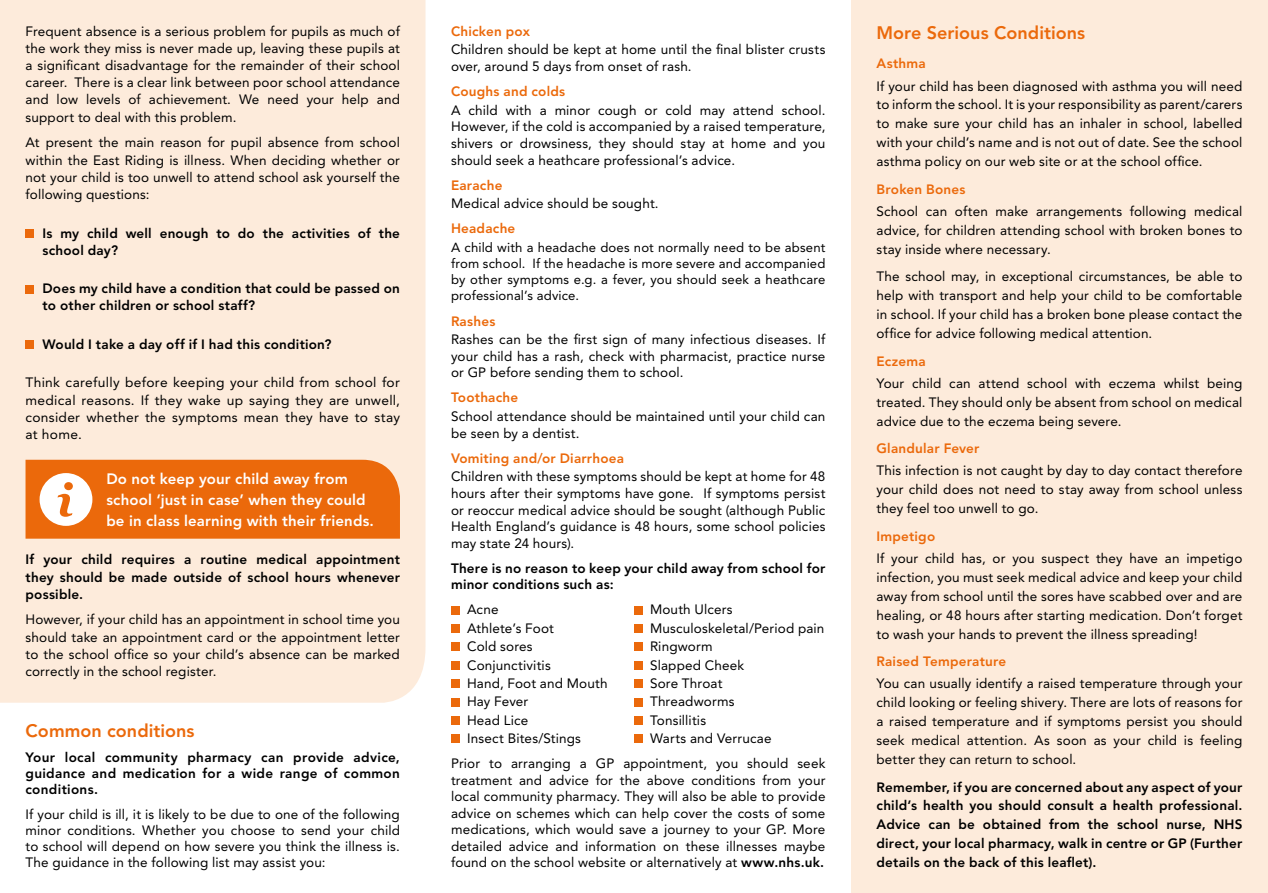
<style>
.page{position:relative;width:1268px;height:893px;background:#fff}
.page>*{position:absolute;margin:0;border:0;box-sizing:border-box;transform-origin:0 0}
.t1{font:800 18px "Avenir";color:#eb690b}
.t2{font:800 15px/21px "Avenir";letter-spacing:.01em;color:#fff}
.t3{font:13.5px/18.9px "Avenir";letter-spacing:.01em;color:#000;text-align:justify}
.t4{font:800 13.5px/18.9px "Avenir";letter-spacing:.015em;color:#000;text-align:justify}
.t5{font:800 13.5px "Avenir";letter-spacing:.015em;color:#eb690b}
.t6{font:13.2px/16.2px "Avenir";letter-spacing:.015em;color:#000;text-align:justify}
.s1{font-weight:800}
</style>
<div class="page">
<div style="left:0;top:0;width:425px;height:703px;background:#fdebdb"></div>
<div style="left:850px;top:0;width:417px;height:893px;background:#fdebdb"></div>
<div style="left:451px;top:606px;width:8px;height:8px;background:#eb690b"></div>
<div style="left:634px;top:606px;width:8px;height:8px;background:#eb690b"></div>
<div style="left:451px;top:624px;width:8px;height:9px;background:#eb690b"></div>
<div style="left:634px;top:624px;width:8px;height:9px;background:#eb690b"></div>
<div style="left:451px;top:643px;width:8px;height:8px;background:#eb690b"></div>
<div style="left:634px;top:643px;width:8px;height:8px;background:#eb690b"></div>
<div style="left:451px;top:661px;width:8px;height:8px;background:#eb690b"></div>
<div style="left:634px;top:661px;width:8px;height:8px;background:#eb690b"></div>
<div style="left:451px;top:679px;width:8px;height:9px;background:#eb690b"></div>
<div style="left:634px;top:679px;width:8px;height:9px;background:#eb690b"></div>
<div style="left:451px;top:698px;width:8px;height:8px;background:#eb690b"></div>
<div style="left:634px;top:698px;width:8px;height:8px;background:#eb690b"></div>
<div style="left:451px;top:716px;width:8px;height:9px;background:#eb690b"></div>
<div style="left:634px;top:716px;width:8px;height:9px;background:#eb690b"></div>
<div style="left:451px;top:734px;width:8px;height:9px;background:#eb690b"></div>
<div style="left:634px;top:734px;width:8px;height:9px;background:#eb690b"></div>
<div style="left:26px;top:229px;width:8px;height:9px;background:#eb690b"></div>
<div style="left:26px;top:285px;width:8px;height:8px;background:#eb690b"></div>
<div style="left:26px;top:340px;width:8px;height:9px;background:#eb690b"></div>
<svg style="left:26px;top:460px;width:374px;height:79px;background:#ec741e"></svg>
<p class="t3" style="left:26px;top:22px;width:376px;line-height:17.2px">Frequent absence is a serious problem for pupils as much of the work they miss is never made up, leaving these pupils at a significant disadvantage for the remainder of their school career. There is a clear link between poor school attendance and low levels of achievement. We need your help and support to deal with this problem.</p>
<p class="t3" style="left:26px;top:134px;width:376px;line-height:17.2px">At present the main reason for pupil absence from school within the East Riding is illness. When deciding whether or not your child is too unwell to attend school ask yourself the following questions:</p>
<p class="t4" style="left:43px;top:224px;width:359px;line-height:17.2px">Is my child well enough to do the activities of the school day?</p>
<p class="t4" style="left:43px;top:280px;width:359px;line-height:17.2px">Does my child have a condition that could be passed on to other children or school staff?</p>
<p class="t4" style="left:43px;top:335px;width:290px">Would I take a day off if I had this condition?</p>
<p class="t3" style="left:26px;top:374px;width:376px;line-height:17.2px">Think carefully before keeping your child from school for medical reasons. If they wake up saying they are unwell, consider whether the symptoms mean they have to stay at home.</p>
<p class="t2" style="left:106px;top:468px;width:269px">Do not keep your child away from school ‘just in case’ when they could be in class learning with their friends.</p>
<p class="t4" style="left:26px;top:551px;width:376px;line-height:17.2px">If your child requires a routine medical appointment they should be made outside of school hours whenever possible.</p>
<p class="t3" style="left:26px;top:611px;width:376px;line-height:17.2px">However, if your child has an appointment in school time you should take an appointment card or the appointment letter to the school office so your child’s absence can be marked correctly in the school register.</p>
<h1 class="t1" style="left:26px;top:720px;width:170px">Common conditions</h1>
<p class="t4" style="left:26px;top:749px;width:376px;line-height:16.2px">Your local community pharmacy can provide advice, guidance and medication for a wide range of common conditions.</p>
<p class="t3" style="left:26px;top:806px;width:376px;line-height:16.2px">If your child is ill, it is likely to be due to one of the following minor conditions. Whether you choose to send your child to school will depend on how severe you think the illness is.<br>The guidance in the following list may assist you:</p>
<p class="t5" style="left:451px;top:23px;width:80px">Chicken pox</p>
<p class="t3" style="left:451px;top:42px;width:376px;line-height:16.5px">Children should be kept at home until the final blister crusts over, around 5 days from onset of rash.</p>
<p class="t5" style="left:451px;top:83px;width:116px">Coughs and colds</p>
<p class="t3" style="left:451px;top:102px;width:376px;line-height:16.5px">A child with a minor cough or cold may attend school.<br>However, if the cold is accompanied by a raised temperature, shivers or drowsiness, they should stay at home and you should seek a heathcare professional’s advice.</p>
<p class="t5" style="left:451px;top:177px;width:53px">Earache</p>
<p class="t3" style="left:451px;top:194px;width:209px">Medical advice should be sought.</p>
<p class="t5" style="left:451px;top:221px;width:66px">Headache</p>
<p class="t6" style="left:451px;top:239px;width:376px">A child with a headache does not normally need to be absent from school. If the headache is more severe and accompanied by other symptoms e.g. a fever, you should seek a heathcare professional’s advice.</p>
<p class="t5" style="left:451px;top:313px;width:46px">Rashes</p>
<p class="t3" style="left:451px;top:331px;width:376px;line-height:16.5px">Rashes can be the first sign of many infectious diseases. If your child has a rash, check with pharmacist, practice nurse or GP before sending them to school.</p>
<p class="t5" style="left:451px;top:390px;width:69px">Toothache</p>
<p class="t3" style="left:451px;top:408px;width:376px;line-height:16.5px">School attendance should be maintained until your child can be seen by a dentist.</p>
<p class="t5" style="left:451px;top:450px;width:174px">Vomiting and/or Diarrhoea</p>
<p class="t3" style="left:451px;top:469px;width:376px;line-height:16.5px">Children with these symptoms should be kept at home for 48 hours after their symptoms have gone. If symptoms persist or reoccur medical advice should be sought (although Public Health England’s guidance is 48 hours, some school policies may state 24 hours).</p>
<p class="t4" style="left:451px;top:560px;width:376px;line-height:16.5px">There is no reason to keep your child away from school for minor conditions such as:</p>
<p class="t3" style="left:467px;top:600px;width:33px">Acne</p>
<p class="t3" style="left:650px;top:600px;width:84px">Mouth Ulcers</p>
<p class="t3" style="left:467px;top:619px;width:88px">Athlete’s Foot</p>
<p class="t3" style="left:650px;top:619px;width:176px">Musculoskeletal/Period pain</p>
<p class="t3" style="left:467px;top:637px;width:67px">Cold sores</p>
<p class="t3" style="left:650px;top:637px;width:64px">Ringworm</p>
<p class="t3" style="left:467px;top:655px;width:85px">Conjunctivitis</p>
<p class="t3" style="left:650px;top:655px;width:96px">Slapped Cheek</p>
<p class="t3" style="left:467px;top:674px;width:142px">Hand, Foot and Mouth</p>
<p class="t3" style="left:650px;top:674px;width:74px">Sore Throat</p>
<p class="t3" style="left:467px;top:692px;width:63px">Hay Fever</p>
<p class="t3" style="left:650px;top:692px;width:86px">Threadworms</p>
<p class="t3" style="left:467px;top:710px;width:63px">Head Lice</p>
<p class="t3" style="left:650px;top:710px;width:58px">Tonsillitis</p>
<p class="t3" style="left:467px;top:729px;width:115px">Insect Bites/Stings</p>
<p class="t3" style="left:451px;top:726px;width:376px;line-height:25px;text-indent:199px">Warts and Verrucae<br>Prior to arranging a GP appointment, you should seek</p>
<p class="t3" style="left:451px;top:772px;width:376px;line-height:16.5px">treatment and advice for the above conditions from your local community pharmacy. They will also be able to provide advice on schemes which can help cover the costs of some medications, which would save a journey to your GP. More detailed advice and information on these illnesses maybe found on the school website or alternatively at <span class="s1">www.nhs.uk.</span></p>
<h1 class="t1" style="left:876px;top:22px;width:210px">More Serious Conditions</h1>
<p class="t5" style="left:876px;top:56px;width:51px">Asthma</p>
<p class="t3" style="left:876px;top:76px;width:367px">If your child has been diagnosed with asthma you will need to inform the school. It is your responsibility as parent/carers to make sure your child has an inhaler in school, labelled with your child’s name and is not out of date. See the school asthma policy on our web site or at the school office.</p>
<p class="t5" style="left:876px;top:181px;width:90px">Broken Bones</p>
<p class="t3" style="left:876px;top:202px;width:367px">School can often make arrangements following medical advice, for children attending school with broken bones to stay inside where necessary.</p>
<p class="t3" style="left:876px;top:267px;width:367px">The school may, in exceptional circumstances, be able to help with transport and help your child to be comfortable in school. If your child has a broken bone please contact the office for advice following medical attention.</p>
<p class="t5" style="left:876px;top:353px;width:51px">Eczema</p>
<p class="t3" style="left:876px;top:374px;width:367px">Your child can attend school with eczema whilst being treated. They should only be absent from school on medical advice due to the eczema being severe.</p>
<p class="t5" style="left:876px;top:440px;width:104px">Glandular Fever</p>
<p class="t3" style="left:876px;top:461px;width:367px">This infection is not caught by day to day contact therefore your child does not need to stay away from school unless they feel too unwell to go.</p>
<p class="t5" style="left:876px;top:528px;width:60px">Impetigo</p>
<p class="t3" style="left:876px;top:549px;width:367px">If your child has, or you suspect they have an impetigo infection, you must seek medical advice and keep your child away from school until the sores have scabbed over and are healing, or 48 hours after starting medication. Don’t forget to wash your hands to prevent the illness spreading!</p>
<p class="t5" style="left:876px;top:653px;width:131px">Raised Temperature</p>
<p class="t3" style="left:876px;top:674px;width:367px">You can usually identify a raised temperature through your child looking or feeling shivery. There are lots of reasons for a raised temperature and if symptoms persist you should seek medical attention. As soon as your child is feeling better they can return to school.</p>
<p class="t4" style="left:876px;top:777px;width:367px">Remember, if you are concerned about any aspect of your child’s health you should consult a health professional.<br>Advice can be obtained from the school nurse, NHS direct, your local pharmacy, walk in centre or GP (Further details on the back of this leaflet).</p>
</div>
